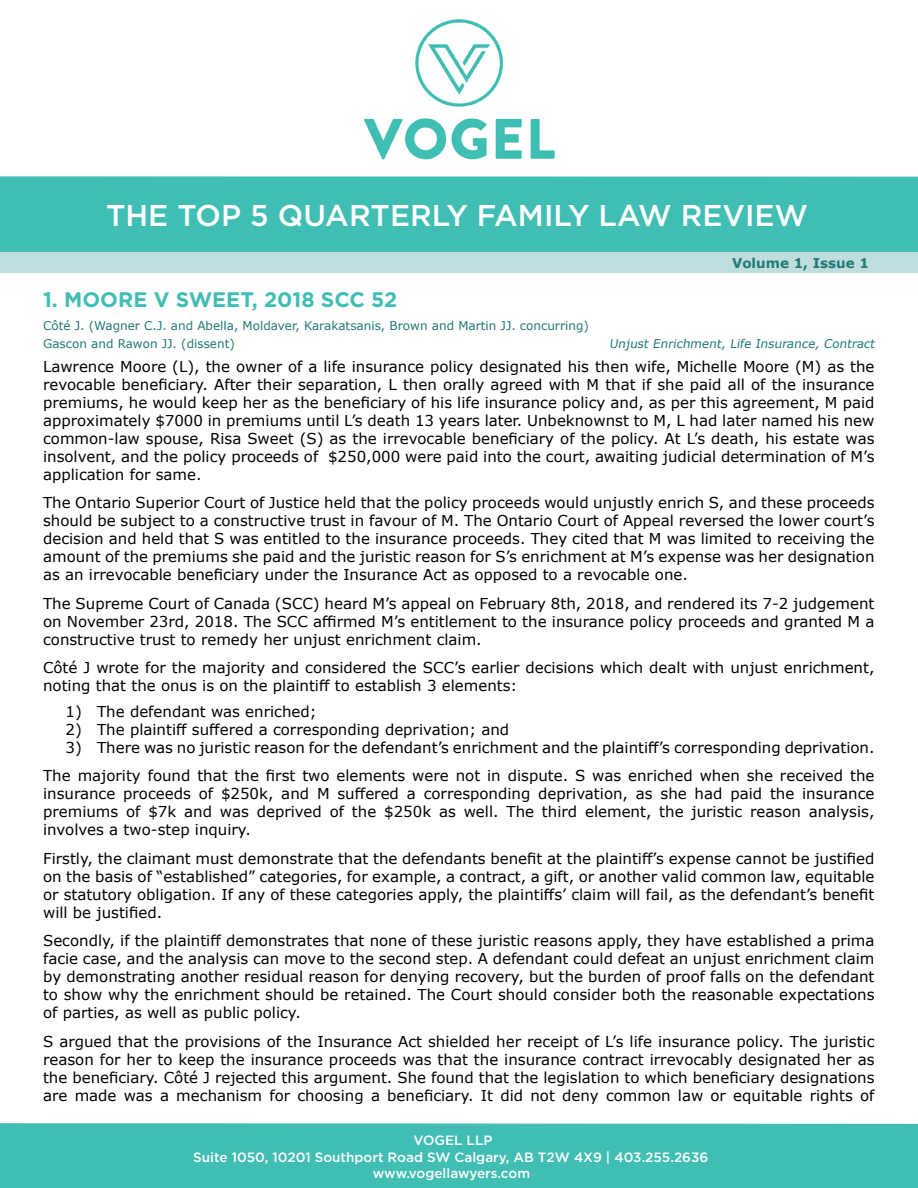
<style>
.page{position:relative;width:918px;height:1188px;background:#fff}
.page>*{position:absolute;margin:0;border:0;box-sizing:border-box;transform-origin:0 0}
.t1{font:500 30px "Gotham";color:#fff}
.t2{font:700 21px "Gotham";color:#40beb4}
.t3{font:15px/18px "Verdana";color:#000;text-align:justify}
.t4{font:500 13.5px/16.2px "Gotham";color:#fff;text-align:center}
.t5{font:700 13.5px "Verdana";color:#1f7a73}
.t6{font:12px/18px "Verdana";color:#1f7a73}
.t7{font:italic 12px "Verdana";color:#1f7a73}
</style>
<div class="page">
<div style="left:0;top:176px;width:918px;height:76px;background:#40beb4"></div>
<div style="left:0;top:252px;width:918px;height:21px;background:#bfddde"></div>
<div style="left:0;top:1123px;width:918px;height:65px;background:#40beb4"></div>
<img style="left:364px;top:19px;width:190px;height:141px">
<h1 class="t1" style="left:106px;top:196px;width:704px">THE TOP 5 QUARTERLY FAMILY LAW REVIEW</h1>
<p class="t5" style="left:732px;top:253px;width:138px">Volume 1, Issue 1</p>
<h2 class="t2" style="left:43px;top:286px;width:356px">1. MOORE V SWEET, 2018 SCC 52</h2>
<p class="t6" style="left:43px;top:317px;width:547px">Côté J. (Wagner C.J. and Abella, Moldaver, Karakatsanis, Brown and Martin JJ. concurring)<br>Gascon and Rawon JJ. (dissent)</p>
<p class="t7" style="left:609px;top:335px;width:269px">Unjust Enrichment, Life Insurance, Contract</p>
<p class="t3" style="left:43px;top:357px;width:833px">Lawrence Moore (L), the owner of a life insurance policy designated his then wife, Michelle Moore (M) as the revocable beneficiary. After their separation, L then orally agreed with M that if she paid all of the insurance premiums, he would keep her as the beneficiary of his life insurance policy and, as per this agreement, M paid approximately $7000 in premiums until L’s death 13 years later. Unbeknownst to M, L had later named his new common-law spouse, Risa Sweet (S) as the irrevocable beneficiary of the policy. At L’s death, his estate was insolvent, and the policy proceeds of $250,000 were paid into the court, awaiting judicial determination of M’s application for same.</p>
<p class="t3" style="left:43px;top:494px;width:833px">The Ontario Superior Court of Justice held that the policy proceeds would unjustly enrich S, and these proceeds should be subject to a constructive trust in favour of M. The Ontario Court of Appeal reversed the lower court’s decision and held that S was entitled to the insurance proceeds. They cited that M was limited to receiving the amount of the premiums she paid and the juristic reason for S’s enrichment at M’s expense was her designation as an irrevocable beneficiary under the Insurance Act as opposed to a revocable one.</p>
<p class="t3" style="left:43px;top:594px;width:833px">The Supreme Court of Canada (SCC) heard M’s appeal on February 8th, 2018, and rendered its 7-2 judgement on November 23rd, 2018. The SCC affirmed M’s entitlement to the insurance policy proceeds and granted M a constructive trust to remedy her unjust enrichment claim.</p>
<p class="t3" style="left:43px;top:659px;width:833px">Côté J wrote for the majority and considered the SCC’s earlier decisions which dealt with unjust enrichment, noting that the onus is on the plaintiff to establish 3 elements:</p>
<p class="t3" style="left:66px;top:702px;width:253px">1) The defendant was enriched;</p>
<p class="t3" style="left:66px;top:720px;width:445px">2) The plaintiff suffered a corresponding deprivation; and</p>
<p class="t3" style="left:43px;top:733px;width:833px;line-height:28.5px;text-align:right">3) There was no juristic reason for the defendant’s enrichment and the plaintiff’s corresponding deprivation.<br>The majority found that the first two elements were not in dispute. S was enriched when she received the</p>
<p class="t3" style="left:43px;top:785px;width:833px">insurance proceeds of $250k, and M suffered a corresponding deprivation, as she had paid the insurance premiums of $7k and was deprived of the $250k as well. The third element, the juristic reason analysis, involves a two-step inquiry.</p>
<p class="t3" style="left:43px;top:849px;width:833px">Firstly, the claimant must demonstrate that the defendants benefit at the plaintiff’s expense cannot be justified on the basis of “established” categories, for example, a contract, a gift, or another valid common law, equitable or statutory obligation. If any of these categories apply, the plaintiffs’ claim will fail, as the defendant’s benefit will be justified.</p>
<p class="t3" style="left:43px;top:932px;width:833px">Secondly, if the plaintiff demonstrates that none of these juristic reasons apply, they have established a prima facie case, and the analysis can move to the second step. A defendant could defeat an unjust enrichment claim by demonstrating another residual reason for denying recovery, but the burden of proof falls on the defendant to show why the enrichment should be retained. The Court should consider both the reasonable expectations of parties, as well as public policy.</p>
<p class="t3" style="left:43px;top:1032px;width:833px">S argued that the provisions of the Insurance Act shielded her receipt of L’s life insurance policy. The juristic reason for her to keep the insurance proceeds was that the insurance contract irrevocably designated her as the beneficiary. Côté J rejected this argument. She found that the legislation to which beneficiary designations are made was a mechanism for choosing a beneficiary. It did not deny common law or equitable rights of</p>
<p class="t4" style="left:193px;top:1132px;width:516px">VOGEL LLP<br>Suite 1050, 10201 Southport Road SW Calgary, AB T2W 4X9 | 403.255.2636 www.vogellawyers.com</p>
</div>
